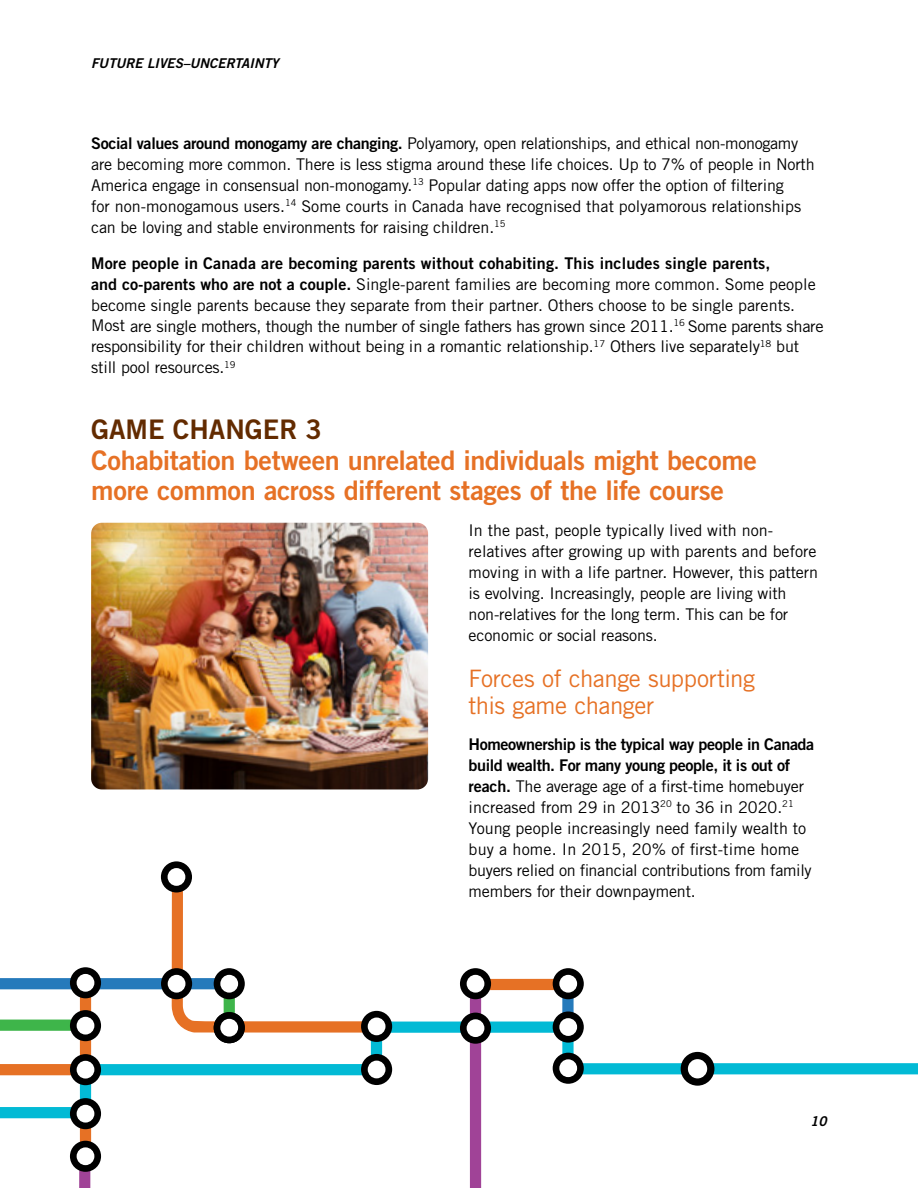
<style>
.page{position:relative;width:918px;height:1188px;background:#fff}
.page>*{position:absolute;margin:0;border:0;box-sizing:border-box;transform-origin:0 0}
.t1{font:27px/30px "Trade Gothic LT Std Bd 2";letter-spacing:-.015em;color:#e67125}
.t2{font:27px "Trade Gothic LT Std Bd 2";color:#632b00}
.t3{font:24px/27px "Trade Gothic LT Std";letter-spacing:-.02em;color:#e67125}
.t4{font:16.2px/21px "Trade Gothic LT Std";letter-spacing:-.01em;color:#000}
.t5{font:16.2px/21px "Trade Gothic LT Std Bd 2";letter-spacing:-.025em;color:#000}
.t6{font:16.2px "Trade Gothic LT Std Bd 2";letter-spacing:.01em;color:#000}
.t7{font:13.5px "Trade Gothic LT Std Bd 2 Obl";color:#000}
.s1{font-family:"Trade Gothic LT Std Bd 2"}
</style>
<div class="page">
<img style="left:91px;top:523px;width:337px;height:266px">
<div style="left:375px;top:1022px;width:193px;height:11px;background:#02bad5"></div>
<div style="left:0;top:978px;width:233px;height:11px;background:#257abb"></div>
<div style="left:563px;top:1063px;width:355px;height:11px;background:#02bad5"></div>
<div style="left:86px;top:1064px;width:296px;height:11px;background:#02bad5"></div>
<svg style="left:460px;top:968px;width:124px;height:220px"></svg>
<svg style="left:161px;top:861px;width:231px;height:224px"></svg>
<svg style="left:0;top:967px;width:101px;height:221px"></svg>
<svg style="left:681px;top:1052px;width:33px;height:34px"></svg>
<p class="t7" style="left:91px;top:55px;width:189px">FUTURE LIVES–UNCERTAINTY</p>
<p class="t4" style="left:91px;top:132px;width:725px"><span class="s1">Social values around monogamy are changing.</span> Polyamory, open relationships, and ethical non-monogamy are becoming more common. There is less stigma around these life choices. Up to 7% of people in North America engage in consensual non-monogamy.<sup>13</sup> Popular dating apps now offer the option of filtering<br>for non-monogamous users.<sup>14</sup> Some courts in Canada have recognised that polyamorous relationships can be loving and stable environments for raising children.<sup>15</sup></p>
<p class="t6" style="left:91px;top:253px;width:681px">More people in Canada are becoming parents without cohabiting. This includes single parents,</p>
<p class="t4" style="left:91px;top:273px;width:734px"><span class="s1">and co-parents who are not a couple.</span> Single-parent families are becoming more common. Some people become single parents because they separate from their partner. Others choose to be single parents.<br>Most are single mothers, though the number of single fathers has grown since 2011.<sup>16</sup> Some parents share responsibility for their children without being in a romantic relationship.<sup>17</sup> Others live separately<sup>18</sup> but still pool resources.<sup>19</sup></p>
<h1 class="t2" style="left:91px;top:412px;width:232px">GAME CHANGER 3</h1>
<h1 class="t1" style="left:91px;top:445px;width:667px">Cohabitation between unrelated individuals might become more common across different stages of the life course</h1>
<p class="t4" style="left:469px;top:520px;width:351px">In the past, people typically lived with non&shy;relatives after growing up with parents and before moving in with a life partner. However, this pattern is evolving. Increasingly, people are living with non-relatives for the long term. This can be for economic or social reasons.</p>
<h2 class="t3" style="left:469px;top:665px;width:288px">Forces of change supporting this game changer</h2>
<p class="t5" style="left:469px;top:733px;width:347px">Homeownership is the typical way people in Canada build wealth. For many young people, it is out of</p>
<p class="t4" style="left:469px;top:775px;width:345px"><span class="s1">reach.</span> The average age of a first-time homebuyer increased from 29 in 2013<sup>20</sup> to 36 in 2020.<sup>21<br></sup>Young people increasingly need family wealth to buy a home. In 2015, 20% of first-time home buyers relied on financial contributions from family members for their downpayment.</p>
<p class="t7" style="left:810px;top:1113px;width:18px">10</p>
</div>
